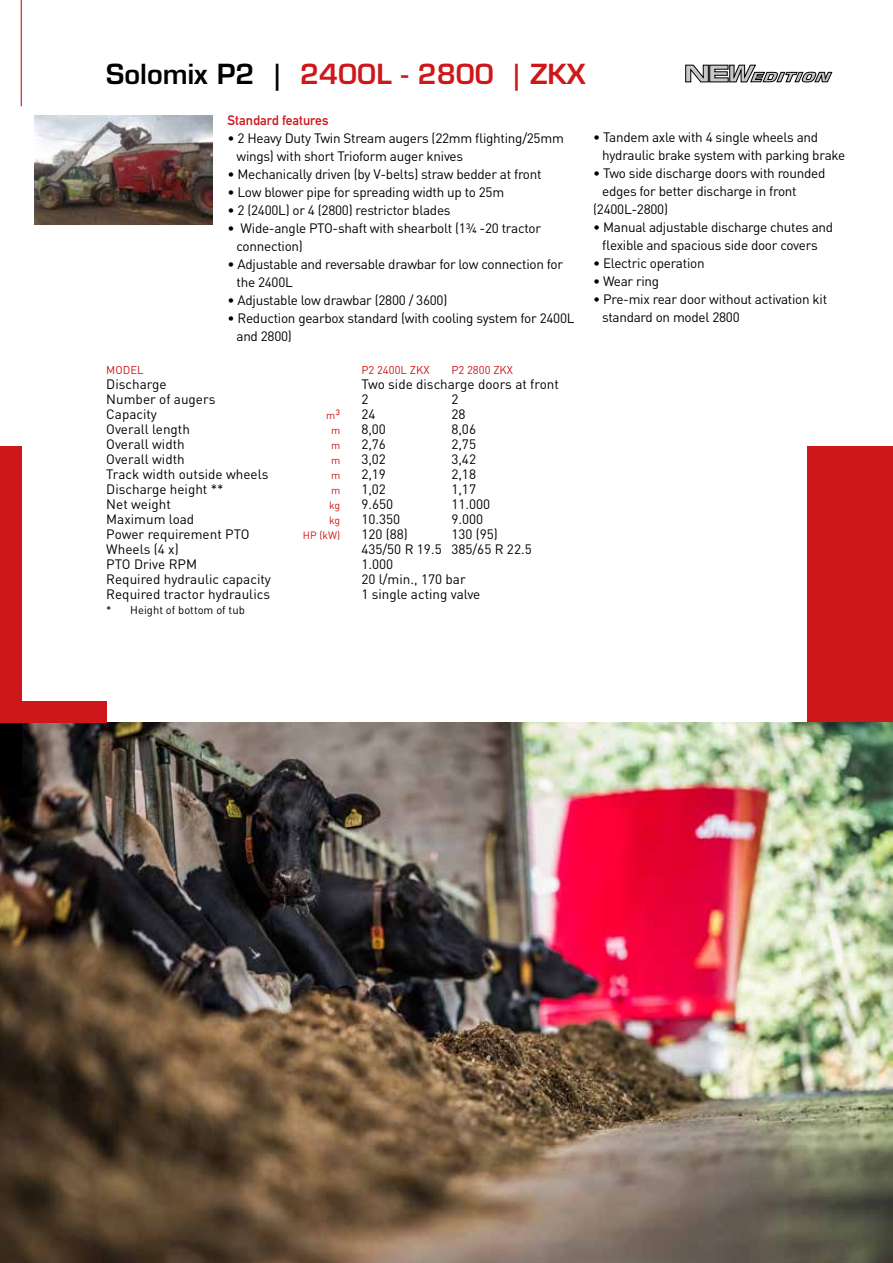
<style>
.page{position:relative;width:893px;height:1263px;background:#fff}
.page>*{position:absolute;margin:0;border:0;box-sizing:border-box;transform-origin:0 0}
.t1{font:600 27px "Eurostile LT Std";color:#cd171a}
.t2{font:13.5px/18px "DIN";letter-spacing:-.02em;color:#000}
.t3{font:13.5px "DIN";color:#000}
.t4{font:13.5px "DIN Mittelschrift Std";color:#cd171a}
.t5{font:11.25px "DIN";color:#cd171a}
.t6{font:11.25px "DIN";color:#000}
.t7{font:10.5px "DIN";letter-spacing:-.01em;color:#cd171a}
.s1{color:#000}
.s2{font-size:13.5px}
</style>
<div class="page">
<hr style="left:21px;top:0;width:1px;height:106px;background:#cd171a">
<div style="left:808px;top:446px;width:85px;height:277px;background:#cd171a"></div>
<img style="left:0;top:723px;width:893px;height:540px">
<div style="left:0;top:723px;width:21px;height:64px;background:#000"></div>
<div style="left:0;top:446px;width:21px;height:277px;background:#cd171a"></div>
<div style="left:0;top:702px;width:106px;height:21px;background:#cd171a"></div>
<img style="left:34px;top:116px;width:178px;height:108px">
<svg style="left:685px;top:65px;width:147px;height:17px"></svg>
<h1 class="t1" style="left:106px;top:57px;width:481px"><span class="s1">Solomix P2 |</span> 2400L - 2800 | ZKX</h1>
<p class="t4" style="left:227px;top:113px;width:103px">Standard features</p>
<p class="t2" style="left:236px;top:129px;width:329px;text-indent:-9px">• 2 Heavy Duty Twin Stream augers (22mm flighting/25mm wings) with short Trioform auger knives</p>
<p class="t2" style="left:227px;top:165px;width:316px">• Mechanically driven (by V-belts) straw bedder at front</p>
<p class="t2" style="left:227px;top:183px;width:278px">• Low blower pipe for spreading width up to 25m</p>
<p class="t2" style="left:227px;top:201px;width:225px">• 2 (2400L) or 4 (2800) restrictor blades</p>
<p class="t2" style="left:236px;top:219px;width:306px;text-indent:-9px">• Wide-angle PTO-shaft with shearbolt (1¾ -20 tractor connection)</p>
<p class="t2" style="left:236px;top:255px;width:328px;text-indent:-9px">• Adjustable and reversable drawbar for low connection for the 2400L</p>
<p class="t2" style="left:227px;top:291px;width:221px">• Adjustable low drawbar (2800 / 3600)</p>
<p class="t2" style="left:236px;top:309px;width:340px;text-indent:-9px">• Reduction gearbox standard (with cooling system for 2400L and 2800)</p>
<p class="t5" style="left:106px;top:363px;width:39px">MODEL</p>
<p class="t5" style="left:361px;top:363px;width:70px">P2 2400L ZKX</p>
<p class="t5" style="left:451px;top:363px;width:63px">P2 2800 ZKX</p>
<p class="t3" style="left:106px;top:376px;width:62px">Discharge</p>
<p class="t3" style="left:361px;top:376px;width:199px">Two side discharge doors at front</p>
<p class="t3" style="left:106px;top:391px;width:111px">Number of augers</p>
<p class="t2" style="left:361px;top:390px;width:9px">2</p>
<p class="t2" style="left:451px;top:390px;width:9px">2</p>
<p class="t3" style="left:106px;top:406px;width:52px">Capacity</p>
<p class="t7" style="left:326px;top:409px;width:16px">m<span class="s2">³</span></p>
<p class="t2" style="left:361px;top:405px;width:16px">24</p>
<p class="t2" style="left:451px;top:405px;width:16px">28</p>
<p class="t3" style="left:106px;top:421px;width:85px">Overall length</p>
<p class="t7" style="left:331px;top:424px;width:11px">m</p>
<p class="t2" style="left:361px;top:420px;width:26px">8,00</p>
<p class="t2" style="left:451px;top:420px;width:26px">8,06</p>
<p class="t3" style="left:106px;top:436px;width:80px">Overall width</p>
<p class="t7" style="left:331px;top:439px;width:11px">m</p>
<p class="t2" style="left:361px;top:435px;width:26px">2,76</p>
<p class="t2" style="left:451px;top:435px;width:26px">2,75</p>
<p class="t3" style="left:106px;top:451px;width:80px">Overall width</p>
<p class="t7" style="left:331px;top:454px;width:11px">m</p>
<p class="t2" style="left:361px;top:450px;width:26px">3,02</p>
<p class="t2" style="left:451px;top:450px;width:26px">3,42</p>
<p class="t3" style="left:106px;top:466px;width:164px">Track width outside wheels</p>
<p class="t7" style="left:331px;top:469px;width:11px">m</p>
<p class="t2" style="left:361px;top:465px;width:26px">2,19</p>
<p class="t2" style="left:451px;top:465px;width:26px">2,18</p>
<p class="t3" style="left:106px;top:481px;width:119px">Discharge height **</p>
<p class="t7" style="left:331px;top:484px;width:11px">m</p>
<p class="t2" style="left:361px;top:480px;width:26px">1,02</p>
<p class="t2" style="left:451px;top:480px;width:26px">1,17</p>
<p class="t3" style="left:106px;top:496px;width:66px">Net weight</p>
<p class="t7" style="left:329px;top:499px;width:13px">kg</p>
<p class="t2" style="left:361px;top:495px;width:33px">9.650</p>
<p class="t2" style="left:451px;top:495px;width:40px">11.000</p>
<p class="t3" style="left:106px;top:511px;width:90px">Maximum load</p>
<p class="t7" style="left:329px;top:514px;width:13px">kg</p>
<p class="t2" style="left:361px;top:510px;width:40px">10.350</p>
<p class="t2" style="left:451px;top:510px;width:33px">9.000</p>
<p class="t3" style="left:106px;top:526px;width:145px">Power requirement PTO</p>
<p class="t7" style="left:303px;top:529px;width:39px">HP (kW)</p>
<p class="t2" style="left:361px;top:525px;width:48px">120 (88)</p>
<p class="t2" style="left:451px;top:525px;width:48px">130 (95)</p>
<p class="t2" style="left:106px;top:540px;width:74px">Wheels (4 x)</p>
<p class="t3" style="left:361px;top:541px;width:172px">435/50 R 19.5 385/65 R 22.5</p>
<p class="t3" style="left:106px;top:556px;width:92px">PTO Drive RPM</p>
<p class="t2" style="left:361px;top:555px;width:33px">1.000</p>
<p class="t3" style="left:106px;top:571px;width:166px">Required hydraulic capacity</p>
<p class="t3" style="left:361px;top:571px;width:106px">20 l/min., 170 bar</p>
<p class="t3" style="left:106px;top:586px;width:165px">Required tractor hydraulics</p>
<p class="t3" style="left:361px;top:586px;width:121px">1 single acting valve</p>
<p class="t6" style="left:106px;top:603px;width:140px">* Height of bottom of tub</p>
<p class="t2" style="left:602px;top:127px;width:245px;text-indent:-9px">• Tandem axle with 4 single wheels and hydraulic brake system with parking brake</p>
<p class="t2" style="left:593px;top:163px;width:234px">• Two side discharge doors with rounded</p>
<p class="t2" style="left:602px;top:181px;width:196px">edges for better discharge in front</p>
<p class="t2" style="left:593px;top:199px;width:76px">(2400L-2800)</p>
<p class="t2" style="left:593px;top:217px;width:242px;text-align:center">• Manual adjustable discharge chutes and flexible and spacious side door covers</p>
<p class="t2" style="left:593px;top:253px;width:113px">• Electric operation</p>
<p class="t2" style="left:593px;top:271px;width:68px">• Wear ring</p>
<p class="t2" style="left:602px;top:289px;width:227px;text-indent:-9px">• Pre-mix rear door without activation kit standard on model 2800</p>
</div>
